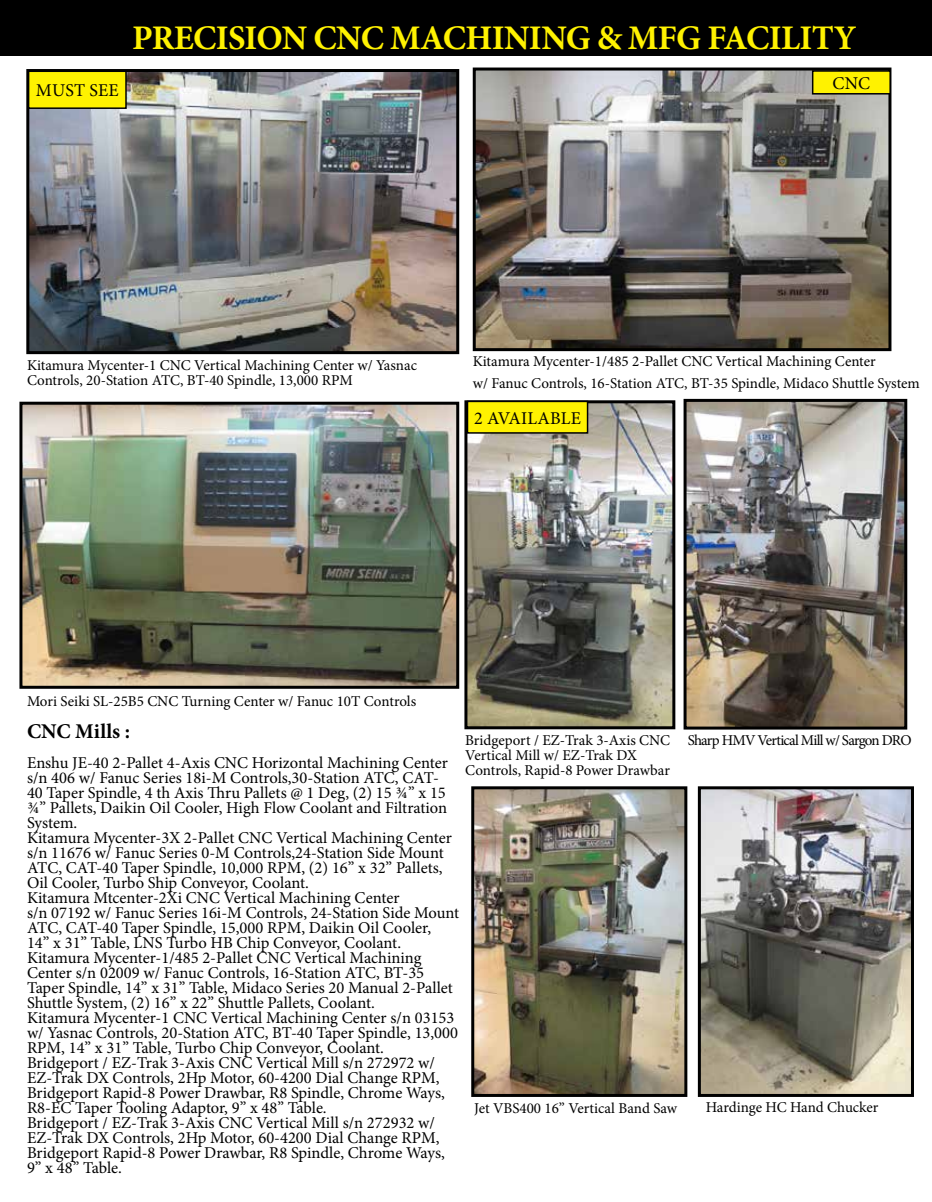
<style>
.page{position:relative;width:932px;height:1202px;background:#fff}
.page>*{position:absolute;margin:0;border:0;box-sizing:border-box;transform-origin:0 0}
.t1{font:700 34.5px "Minion Pro";letter-spacing:-.02em;color:#fff200}
.t2{font:700 21px "Minion Pro";color:#000}
.t3{font:18px "Minion Pro";letter-spacing:.01em;color:#000}
.t4{font:16.5px/15px "Minion Pro";color:#000}
.t5{font:15px/15px "Minion Pro";color:#000}
.t6{font:15px "Minion Pro";letter-spacing:-.05em;color:#000}
</style>
<div class="page">
<div style="left:0;top:0;width:932px;height:56px;background:#000"></div>
<img style="left:468px;top:404px;width:203px;height:321px">
<div style="left:464px;top:400px;width:211px;height:329px;border:3px solid #000"></div>
<img style="left:476px;top:72px;width:411px;height:275px">
<div style="left:472px;top:68px;width:419px;height:283px;border:3px solid #000"></div>
<div style="left:812px;top:71px;width:78px;height:23px;background:#fff200"></div>
<div style="left:812px;top:70px;width:78px;height:24px;border:2px solid #000"></div>
<img style="left:702px;top:790px;width:208px;height:302px">
<div style="left:698px;top:786px;width:216px;height:310px;border:3px solid #000"></div>
<img style="left:475px;top:790px;width:208px;height:302px">
<div style="left:471px;top:786px;width:216px;height:310px;border:3px solid #000"></div>
<img style="left:687px;top:403px;width:216px;height:322px">
<div style="left:683px;top:399px;width:224px;height:330px;border:3px solid #000"></div>
<div style="left:467px;top:401px;width:120px;height:32px;background:#fff200"></div>
<div style="left:466px;top:400px;width:122px;height:34px;border:2px solid #000"></div>
<img style="left:30px;top:73px;width:425px;height:277px">
<div style="left:26px;top:69px;width:433px;height:285px;border:3px solid #000"></div>
<div style="left:29px;top:71px;width:97px;height:37px;background:#fff200"></div>
<div style="left:28px;top:70px;width:99px;height:39px;border:2px solid #000"></div>
<img style="left:23px;top:406px;width:432px;height:278px">
<div style="left:19px;top:402px;width:440px;height:286px;border:3px solid #000"></div>
<p class="t3" style="left:36px;top:78px;width:84px">MUST SEE</p>
<h1 class="t1" style="left:132px;top:13px;width:725px">PRECISION CNC MACHINING &amp; MFG FACILITY</h1>
<p class="t3" style="left:832px;top:71px;width:39px">CNC</p>
<p class="t5" style="left:27px;top:357px;width:391px">Kitamura Mycenter-1 CNC Vertical Machining Center w/ Yasnac<br>Controls, 20-Station ATC, BT-40 Spindle, 13,000 RPM</p>
<p class="t5" style="left:472px;top:351px;width:448px;line-height:21.6px">Kitamura Mycenter-1/485 2-Pallet CNC Vertical Machining Center<br>w/ Fanuc Controls, 16-Station ATC, BT-35 Spindle, Midaco Shuttle System</p>
<p class="t3" style="left:474px;top:406px;width:108px">2 AVAILABLE</p>
<p class="t5" style="left:27px;top:694px;width:390px">Mori Seiki SL-25B5 CNC Turning Center w/ Fanuc 10T Controls</p>
<p class="t2" style="left:27px;top:716px;width:105px">CNC Mills :</p>
<p class="t4" style="left:27px;top:755px;width:434px">Enshu JE-40 2-Pallet 4-Axis CNC Horizontal Machining Center s/n 406 w/ Fanuc Series 18i-M Controls,30-Station ATC, CAT-<br>40 Taper Spindle, 4 th Axis Thru Pallets @ 1 Deg, (2) 15 ¾” x 15 ¾” Pallets, Daikin Oil Cooler, High Flow Coolant and Filtration System.<br>Kitamura Mycenter-3X 2-Pallet CNC Vertical Machining Center s/n 11676 w/ Fanuc Series 0-M Controls,24-Station Side Mount ATC, CAT-40 Taper Spindle, 10,000 RPM, (2) 16” x 32” Pallets, Oil Cooler, Turbo Ship Conveyor, Coolant.<br>Kitamura Mtcenter-2Xi CNC Vertical Machining Center<br>s/n 07192 w/ Fanuc Series 16i-M Controls, 24-Station Side Mount ATC, CAT-40 Taper Spindle, 15,000 RPM, Daikin Oil Cooler,<br>14” x 31” Table, LNS Turbo HB Chip Conveyor, Coolant.<br>Kitamura Mycenter-1/485 2-Pallet CNC Vertical Machining Center s/n 02009 w/ Fanuc Controls, 16-Station ATC, BT-35<br>Taper Spindle, 14” x 31” Table, Midaco Series 20 Manual 2-Pallet Shuttle System, (2) 16” x 22” Shuttle Pallets, Coolant.<br>Kitamura Mycenter-1 CNC Vertical Machining Center s/n 03153 w/ Yasnac Controls, 20-Station ATC, BT-40 Taper Spindle, 13,000<br>RPM, 14” x 31” Table, Turbo Chip Conveyor, Coolant.<br>Bridgeport / EZ-Trak 3-Axis CNC Vertical Mill s/n 272972 w/ EZ-Trak DX Controls, 2Hp Motor, 60-4200 Dial Change RPM, Bridgeport Rapid-8 Power Drawbar, R8 Spindle, Chrome Ways, R8-EC Taper Tooling Adaptor, 9” x 48” Table.<br>Bridgeport / EZ-Trak 3-Axis CNC Vertical Mill s/n 272932 w/ EZ-Trak DX Controls, 2Hp Motor, 60-4200 Dial Change RPM, Bridgeport Rapid-8 Power Drawbar, R8 Spindle, Chrome Ways, 9” x 48” Table.</p>
<p class="t5" style="left:465px;top:732px;width:206px">Bridgeport / EZ-Trak 3-Axis CNC<br>Vertical Mill w/ EZ-Trak DX<br>Controls, Rapid-8 Power Drawbar</p>
<p class="t5" style="left:474px;top:1100px;width:204px">Jet VBS400 16” Vertical Band Saw</p>
<p class="t6" style="left:687px;top:730px;width:225px">Sharp HMV Vertical Mill w/ Sargon DRO</p>
<p class="t5" style="left:705px;top:1100px;width:174px">Hardinge HC Hand Chucker</p>
</div>
